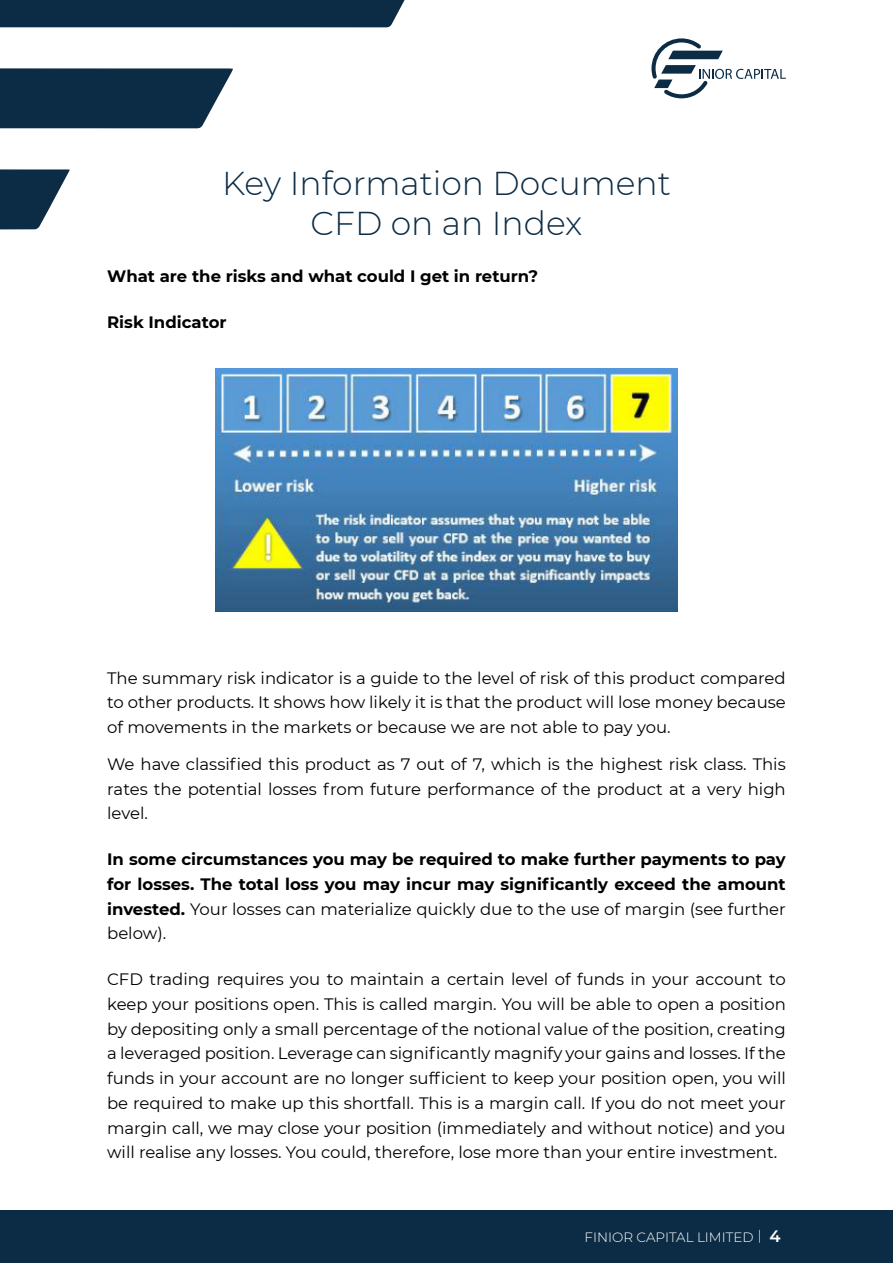
<style>
.page{position:relative;width:893px;height:1263px;background:#fff}
.page>*{position:absolute;margin:0;border:0;box-sizing:border-box;transform-origin:0 0}
.t1{font:300 33px/39.6px "Montserrat";color:#0c2c45;text-align:center}
.t2{font:16.5px/24.8px "Montserrat";color:#000;text-align:justify}
.t3{font:700 16.5px/24.8px "Montserrat";color:#000;text-align:justify}
.t4{font:300 13.5px "Montserrat";color:#fff}
.s1{font-weight:400}
.s2{font-weight:600;font-size:16.5px}
</style>
<div class="page">
<div style="left:0;top:0;width:405px;height:27px;background:#0c2c45"></div>
<svg style="left:0;top:68px;width:233px;height:60px;background:#1e3b52"></svg>
<svg style="left:0;top:169px;width:70px;height:60px"></svg>
<svg style="left:651px;top:38px;width:135px;height:60px"></svg>
<div style="left:0;top:1211px;width:893px;height:52px;background:#0c2c45"></div>
<img style="left:215px;top:369px;width:463px;height:243px">
<h1 class="t1" style="left:222px;top:163px;width:450px">Key Information Document<br>CFD on an Index</h1>
<p class="t3" style="left:107px;top:263px;width:433px">What are the risks and what could I get in return?</p>
<p class="t3" style="left:107px;top:309px;width:121px">Risk Indicator</p>
<p class="t2" style="left:107px;top:665px;width:680px">The summary risk indicator is a guide to the level of risk of this product compared to other products. It shows how likely it is that the product will lose money because of movements in the markets or because we are not able to pay you.</p>
<p class="t2" style="left:107px;top:751px;width:680px">We have classified this product as 7 out of 7, which is the highest risk class. This rates the potential losses from future performance of the product at a very high level.</p>
<p class="t3" style="left:107px;top:846px;width:680px">In some circumstances you may be required to make further payments to pay for losses. The total loss you may incur may significantly exceed the amount invested. <span class="s1">Your losses can materialize quickly due to the use of margin (see further below).</span></p>
<p class="t2" style="left:107px;top:966px;width:680px">CFD trading requires you to maintain a certain level of funds in your account to keep your positions open. This is called margin. You will be able to open a position by depositing only a small percentage of the notional value of the position, creating a leveraged position. Leverage can significantly magnify your gains and losses. If the funds in your account are no longer sufficient to keep your position open, you will be required to make up this shortfall. This is a margin call. If you do not meet your margin call, we may close your position (immediately and without notice) and you will realise any losses. You could, therefore, lose more than your entire investment.</p>
<p class="t4" style="left:585px;top:1228px;width:198px">FINIOR CAPITAL LIMITED | <span class="s2">4</span></p>
</div>
